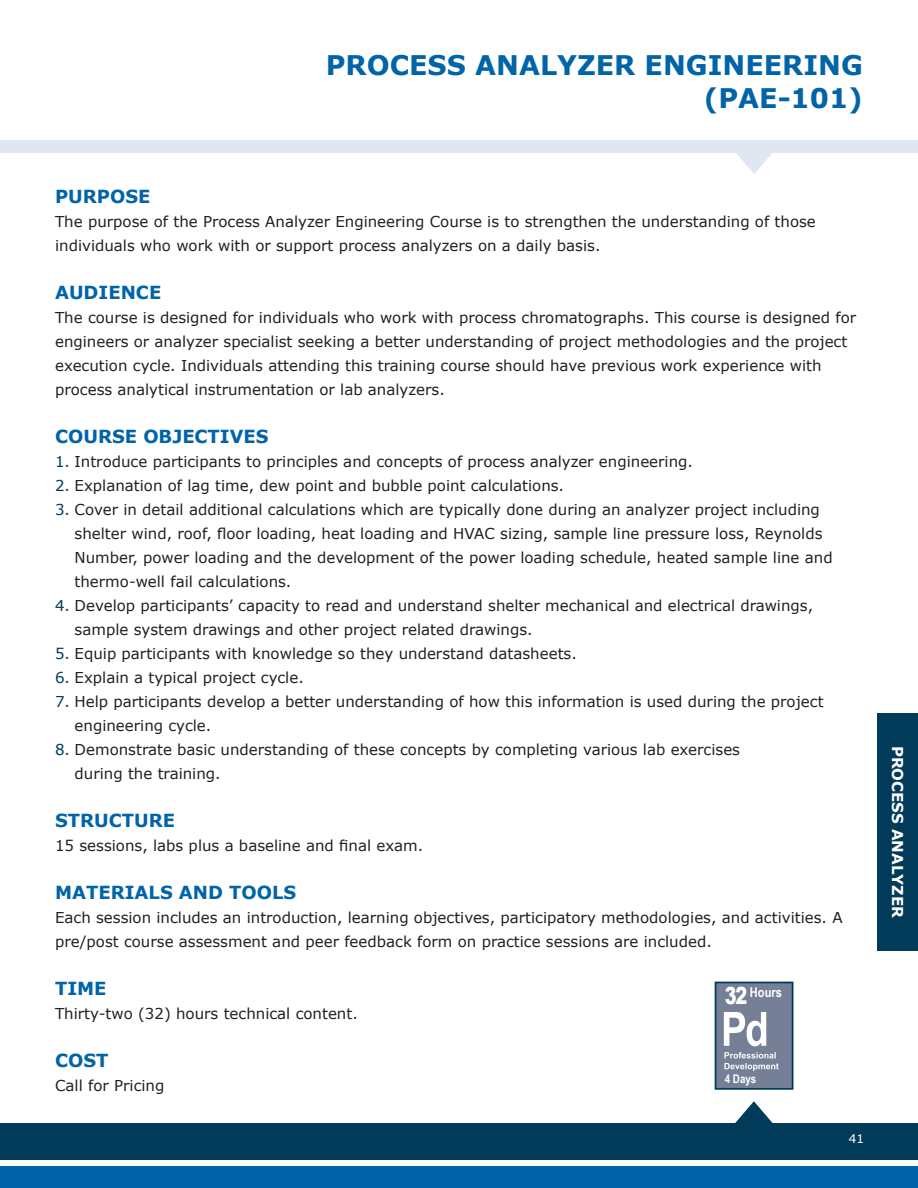
<style>
.page{position:relative;width:918px;height:1188px;background:#fff}
.page>*{position:absolute;margin:0;border:0;box-sizing:border-box;transform-origin:0 0}
.t1{font:700 27px "Verdana";color:#0164a9}
.t2{font:900 23.7px "Arial";color:#fff;scale:.75 1}
.t3{font:700 18px "Verdana";color:#0164a9}
.t4{font:15px/24px "Verdana";color:#231f20}
.t5{font:700 15px "Verdana";color:#fff}
.t6{font:700 13.5px "Arial Narrow";color:#fff}
.t7{font:700 12px "Arial Narrow";color:#fff}
.t8{font:12px "Verdana";color:#fff}
.s1{color:#023b5a}
</style>
<div class="page">
<div style="left:878px;top:713px;width:40px;height:237px;background:#023b5a"></div>
<div style="left:0;top:140px;width:918px;height:13px;background:#e1e7f2"></div>
<svg style="left:736px;top:153px;width:36px;height:21px"></svg>
<div style="left:0;top:1167px;width:918px;height:21px;background:#0164a9"></div>
<div style="left:0;top:1123px;width:918px;height:37px;background:#023b5a"></div>
<svg style="left:735px;top:1101px;width:38px;height:22px"></svg>
<div style="left:715px;top:982px;width:78px;height:108px;background:#758097;border:2px solid #023b5a"></div>
<svg style="left:724px;top:1012px;width:42px;height:34px"></svg>
<svg style="left:724px;top:1052px;width:55px;height:19px"></svg>
<p class="t1" style="left:326px;top:47px;width:539px">PROCESS ANALYZER ENGINEERING</p>
<p class="t1" style="left:704px;top:80px;width:161px">(PAE-101)</p>
<p class="t3" style="left:55px;top:185px;width:97px">PURPOSE</p>
<p class="t4" style="left:55px;top:210px;width:762px">The purpose of the Process Analyzer Engineering Course is to strengthen the understanding of those individuals who work with or support process analyzers on a daily basis.</p>
<p class="t3" style="left:55px;top:281px;width:108px">AUDIENCE</p>
<p class="t4" style="left:55px;top:306px;width:803px">The course is designed for individuals who work with process chromatographs. This course is designed for engineers or analyzer specialist seeking a better understanding of project methodologies and the project execution cycle. Individuals attending this training course should have previous work experience with process analytical instrumentation or lab analyzers.</p>
<p class="t3" style="left:55px;top:425px;width:215px">COURSE OBJECTIVES</p>
<p class="t4" style="left:55px;top:450px;width:636px"><span class="s1">1.</span> Introduce participants to principles and concepts of process analyzer engineering.</p>
<p class="t4" style="left:55px;top:474px;width:507px"><span class="s1">2.</span> Explanation of lag time, dew point and bubble point calculations.</p>
<p class="t4" style="left:55px;top:498px;width:766px"><span class="s1">3.</span> Cover in detail additional calculations which are typically done during an analyzer project including</p>
<p class="t4" style="left:75px;top:522px;width:749px">shelter wind, roof, floor loading, heat loading and HVAC sizing, sample line pressure loss, Reynolds</p>
<p class="t4" style="left:75px;top:546px;width:760px">Number, power loading and the development of the power loading schedule, heated sample line and</p>
<p class="t4" style="left:75px;top:570px;width:215px">thermo-well fail calculations.</p>
<p class="t4" style="left:55px;top:594px;width:760px"><span class="s1">4.</span> Develop participants’ capacity to read and understand shelter mechanical and electrical drawings,</p>
<p class="t4" style="left:75px;top:618px;width:456px">sample system drawings and other project related drawings.</p>
<p class="t4" style="left:55px;top:642px;width:520px"><span class="s1">5.</span> Equip participants with knowledge so they understand datasheets.</p>
<p class="t4" style="left:55px;top:666px;width:247px"><span class="s1">6.</span> Explain a typical project cycle.</p>
<p class="t4" style="left:55px;top:690px;width:770px"><span class="s1">7.</span> Help participants develop a better understanding of how this information is used during the project</p>
<p class="t4" style="left:75px;top:714px;width:135px">engineering cycle.</p>
<p class="t4" style="left:55px;top:738px;width:687px"><span class="s1">8.</span> Demonstrate basic understanding of these concepts by completing various lab exercises</p>
<p class="t4" style="left:75px;top:762px;width:144px">during the training.</p>
<p class="t3" style="left:55px;top:809px;width:122px">STRUCTURE</p>
<p class="t4" style="left:55px;top:834px;width:370px">15 sessions, labs plus a baseline and final exam.</p>
<p class="t3" style="left:55px;top:881px;width:243px">MATERIALS AND TOOLS</p>
<p class="t4" style="left:55px;top:906px;width:789px">Each session includes an introduction, learning objectives, participatory methodologies, and activities. A pre/post course assessment and peer feedback form on practice sessions are included.</p>
<p class="t3" style="left:55px;top:977px;width:53px">TIME</p>
<p class="t4" style="left:55px;top:1002px;width:301px">Thirty-two (32) hours technical content.</p>
<p class="t3" style="left:55px;top:1049px;width:55px">COST</p>
<p class="t4" style="left:55px;top:1074px;width:111px">Call for Pricing</p>
<p class="t2" style="left:725px;top:978px;width:32px">32</p>
<p class="t6" style="left:750px;top:982px;width:33px">Hours</p>
<p class="t7" style="left:725px;top:1070px;width:33px">4 Days</p>
<p class="t8" style="left:849px;top:1131px;width:17px">41</p>
<p class="t5" style="left:907px;top:746px;width:174px;rotate:90deg">PROCESS ANALYZER</p>
</div>
